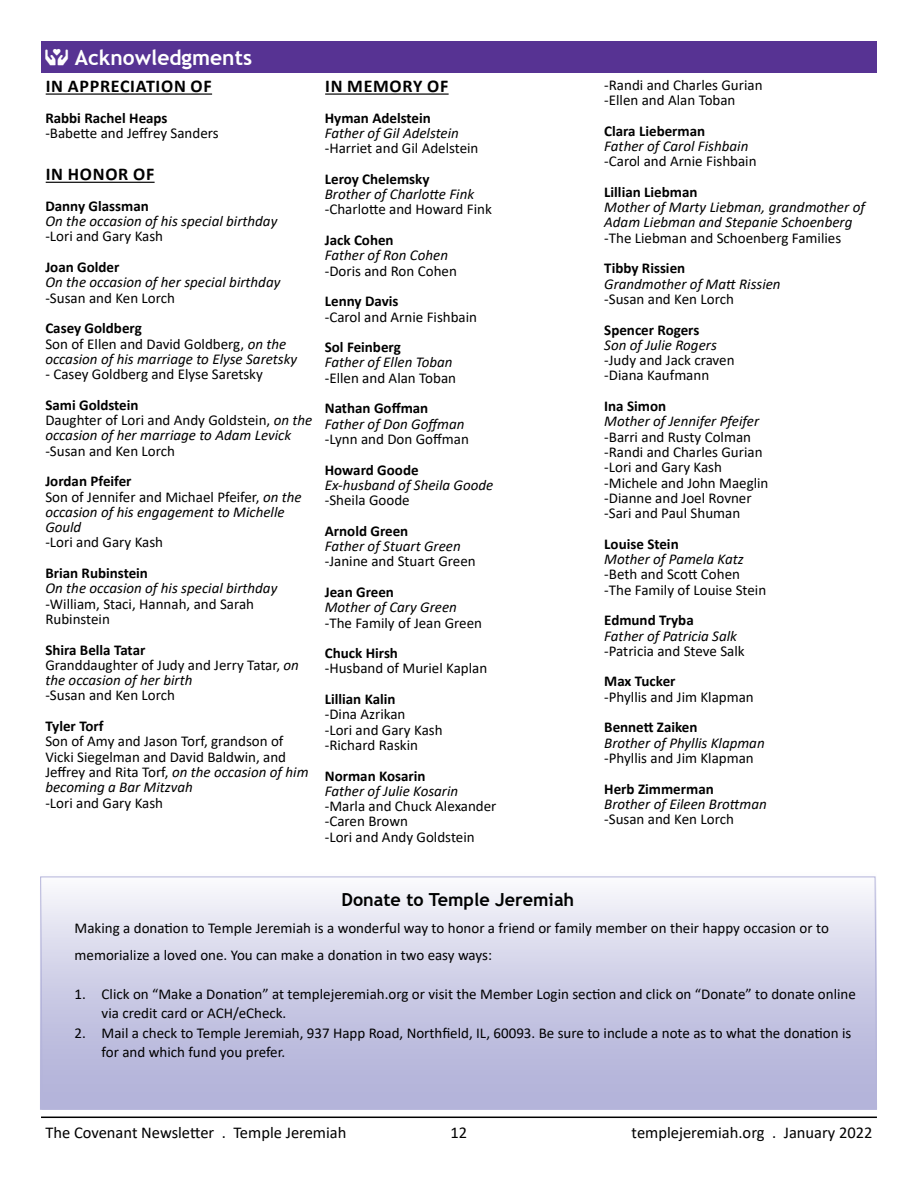
<style>
.page{position:relative;width:918px;height:1188px;background:#fff}
.page>*{position:absolute;margin:0;border:0;box-sizing:border-box;transform-origin:0 0}
.t1{font:700 21px "Trebuchet MS";color:#fff}
.t2{font:700 18px "Calibri";letter-spacing:.04em;color:#000}
.t3{font:700 18px "Trebuchet MS";color:#000101}
.t4{font:16.5px "Calibri";color:#000}
.t5{font:15px/15.3px "Calibri";color:#000}
.t6{font:italic 15px/15.3px "Calibri";color:#000}
.t7{font:700 15px "Calibri";color:#000}
.s1{font-weight:700;font-style:normal}
.s2{font-style:normal}
.s3{font-weight:700}
.s4{font-style:italic}
</style>
<div class="page">
<div style="left:41px;top:41px;width:836px;height:32px;background:#573393"></div>
<hr style="left:41px;top:1117px;width:836px;height:1px;background:#000">
<div style="left:40px;top:872px;width:837px;height:238px;background:#fdfdfe;border:2px solid #b4b4da"></div>
<svg style="left:40px;top:876px;width:837px;height:233px;background:#cecee7"></svg>
<hr style="left:46px;top:93px;width:166px;height:2px;background:#000">
<hr style="left:46px;top:182px;width:109px;height:1px;background:#000">
<hr style="left:325px;top:93px;width:124px;height:2px;background:#000">
<h1 class="t1" style="left:75px;top:44px;width:179px">Acknowledgments</h1>
<p class="t2" style="left:46px;top:73px;width:168px">IN APPRECIATION OF</p>
<p class="t7" style="left:45px;top:107px;width:124px">Rabbi Rachel Heaps</p>
<p class="t5" style="left:45px;top:125px;width:175px">-Babette and Jeffrey Sanders</p>
<p class="t2" style="left:46px;top:162px;width:110px">IN HONOR OF</p>
<p class="t7" style="left:45px;top:195px;width:105px">Danny Glassman</p>
<p class="t6" style="left:45px;top:213px;width:234px">On the occasion of his special birthday</p>
<p class="t5" style="left:45px;top:228px;width:119px">-Lori and Gary Kash</p>
<p class="t7" style="left:45px;top:256px;width:76px">Joan Golder</p>
<p class="t6" style="left:45px;top:274px;width:237px">On the occasion of her special birthday</p>
<p class="t5" style="left:45px;top:290px;width:131px">-Susan and Ken Lorch</p>
<p class="t6" style="left:45px;top:320px;width:253px"><span class="s1">Casey Goldberg<br></span><span class="s2">Son of Ellen and David Goldberg,</span> on the occasion of his marriage to Elyse Saretsky</p>
<p class="t5" style="left:45px;top:366px;width:219px">- Casey Goldberg and Elyse Saretsky</p>
<p class="t6" style="left:45px;top:396px;width:269px"><span class="s1">Sami Goldstein<br></span><span class="s2">Daughter of Lori and Andy Goldstein,</span> on the occasion of her marriage to Adam Levick</p>
<p class="t5" style="left:45px;top:443px;width:131px">-Susan and Ken Lorch</p>
<p class="t6" style="left:45px;top:473px;width:258px"><span class="s1">Jordan Pfeifer<br></span><span class="s2">Son of Jennifer and Michael Pfeifer,</span> on the occasion of his engagement to Michelle<br>Gould</p>
<p class="t5" style="left:45px;top:534px;width:119px">-Lori and Gary Kash</p>
<p class="t7" style="left:45px;top:562px;width:104px">Brian Rubinstein</p>
<p class="t6" style="left:45px;top:580px;width:234px">On the occasion of his special birthday</p>
<p class="t5" style="left:45px;top:596px;width:210px">-William, Staci, Hannah, and Sarah<br>Rubinstein</p>
<p class="t5" style="left:45px;top:642px;width:255px"><span class="s3">Shira Bella Tatar<br></span>Granddaughter of Judy and Jerry Tatar, <span class="s4">on the occasion of her birth</span></p>
<p class="t5" style="left:45px;top:687px;width:131px">-Susan and Ken Lorch</p>
<p class="t7" style="left:45px;top:715px;width:60px">Tyler Torf</p>
<p class="t5" style="left:45px;top:733px;width:265px">Son of Amy and Jason Torf, grandson of Vicki Siegelman and David Baldwin, and Jeffrey and Rita Torf, <span class="s4">on the occasion of him becoming a Bar Mitzvah</span></p>
<p class="t5" style="left:45px;top:795px;width:119px">-Lori and Gary Kash</p>
<p class="t2" style="left:325px;top:73px;width:125px">IN MEMORY OF</p>
<p class="t7" style="left:325px;top:107px;width:108px">Hyman Adelstein</p>
<p class="t6" style="left:325px;top:125px;width:136px">Father of Gil Adelstein</p>
<p class="t5" style="left:325px;top:140px;width:155px">-Harriet and Gil Adelstein</p>
<p class="t7" style="left:325px;top:168px;width:106px">Leroy Chelemsky</p>
<p class="t6" style="left:325px;top:186px;width:151px">Brother of Charlotte Fink</p>
<p class="t5" style="left:325px;top:201px;width:169px">-Charlotte and Howard Fink</p>
<p class="t7" style="left:325px;top:229px;width:70px">Jack Cohen</p>
<p class="t6" style="left:325px;top:247px;width:125px">Father of Ron Cohen</p>
<p class="t5" style="left:325px;top:263px;width:134px">-Doris and Ron Cohen</p>
<p class="t7" style="left:325px;top:291px;width:75px">Lenny Davis</p>
<p class="t5" style="left:325px;top:309px;width:154px">-Carol and Arnie Fishbain</p>
<p class="t7" style="left:325px;top:337px;width:78px">Sol Feinberg</p>
<p class="t6" style="left:325px;top:354px;width:129px">Father of Ellen Toban</p>
<p class="t5" style="left:325px;top:370px;width:133px">-Ellen and Alan Toban</p>
<p class="t7" style="left:325px;top:398px;width:105px">Nathan Goffman</p>
<p class="t6" style="left:325px;top:415px;width:141px">Father of Don Goffman</p>
<p class="t5" style="left:325px;top:431px;width:146px">-Lynn and Don Goffman</p>
<p class="t7" style="left:325px;top:459px;width:95px">Howard Goode</p>
<p class="t6" style="left:325px;top:477px;width:170px">Ex-husband of Sheila Goode</p>
<p class="t5" style="left:325px;top:492px;width:86px">-Sheila Goode</p>
<p class="t7" style="left:325px;top:520px;width:85px">Arnold Green</p>
<p class="t6" style="left:325px;top:538px;width:137px">Father of Stuart Green</p>
<p class="t5" style="left:325px;top:553px;width:152px">-Janine and Stuart Green</p>
<p class="t7" style="left:325px;top:581px;width:71px">Jean Green</p>
<p class="t6" style="left:325px;top:599px;width:134px">Mother of Cary Green</p>
<p class="t5" style="left:325px;top:615px;width:159px">-The Family of Jean Green</p>
<p class="t7" style="left:325px;top:643px;width:75px">Chuck Hirsh</p>
<p class="t5" style="left:325px;top:660px;width:164px">-Husband of Muriel Kaplan</p>
<p class="t7" style="left:325px;top:688px;width:72px">Lillian Kalin</p>
<p class="t5" style="left:325px;top:706px;width:119px">-Dina Azrikan<br>-Lori and Gary Kash -Richard Raskin</p>
<p class="t7" style="left:325px;top:765px;width:102px">Norman Kosarin</p>
<p class="t6" style="left:325px;top:783px;width:135px">Father of Julie Kosarin</p>
<p class="t5" style="left:325px;top:798px;width:173px">-Marla and Chuck Alexander -Caren Brown<br>-Lori and Andy Goldstein</p>
<p class="t5" style="left:604px;top:77px;width:160px">-Randi and Charles Gurian -Ellen and Alan Toban</p>
<p class="t7" style="left:604px;top:120px;width:102px">Clara Lieberman</p>
<p class="t6" style="left:604px;top:138px;width:146px">Father of Carol Fishbain</p>
<p class="t5" style="left:604px;top:153px;width:154px">-Carol and Arnie Fishbain</p>
<p class="t7" style="left:604px;top:181px;width:95px">Lillian Liebman</p>
<p class="t6" style="left:604px;top:199px;width:262px">Mother of Marty Liebman, grandmother of<br>Adam Liebman and Stepanie Schoenberg</p>
<p class="t5" style="left:604px;top:230px;width:238px">-The Liebman and Schoenberg Families</p>
<p class="t7" style="left:604px;top:258px;width:83px">Tibby Rissien</p>
<p class="t6" style="left:604px;top:275px;width:178px">Grandmother of Matt Rissien</p>
<p class="t5" style="left:604px;top:291px;width:131px">-Susan and Ken Lorch</p>
<p class="t7" style="left:604px;top:319px;width:97px">Spencer Rogers</p>
<p class="t6" style="left:604px;top:337px;width:114px">Son of Julie Rogers</p>
<p class="t5" style="left:604px;top:352px;width:132px">-Judy and Jack craven -Diana Kaufmann</p>
<p class="t7" style="left:604px;top:396px;width:63px">Ina Simon</p>
<p class="t6" style="left:604px;top:413px;width:156px">Mother of Jennifer Pfeifer</p>
<p class="t5" style="left:604px;top:429px;width:166px">-Barri and Rusty Colman -Randi and Charles Gurian -Lori and Gary Kash -Michele and John Maeglin -Dianne and Joel Rovner -Sari and Paul Shuman</p>
<p class="t7" style="left:604px;top:533px;width:76px">Louise Stein</p>
<p class="t6" style="left:604px;top:551px;width:141px">Mother of Pamela Katz</p>
<p class="t5" style="left:604px;top:566px;width:164px">-Beth and Scott Cohen -The Family of Louise Stein</p>
<p class="t7" style="left:604px;top:610px;width:91px">Edmund Tryba</p>
<p class="t6" style="left:604px;top:627px;width:134px">Father of Patricia Salk</p>
<p class="t5" style="left:604px;top:643px;width:142px">-Patricia and Steve Salk</p>
<p class="t7" style="left:604px;top:671px;width:73px">Max Tucker</p>
<p class="t5" style="left:604px;top:689px;width:151px">-Phyllis and Jim Klapman</p>
<p class="t7" style="left:604px;top:717px;width:95px">Bennett Zaiken</p>
<p class="t6" style="left:604px;top:734px;width:162px">Brother of Phyllis Klapman</p>
<p class="t5" style="left:604px;top:750px;width:151px">-Phyllis and Jim Klapman</p>
<p class="t7" style="left:604px;top:778px;width:111px">Herb Zimmerman</p>
<p class="t6" style="left:604px;top:796px;width:164px">Brother of Eileen Brottman</p>
<p class="t5" style="left:604px;top:811px;width:131px">-Susan and Ken Lorch</p>
<p class="t3" style="left:342px;top:888px;width:234px">Donate to Temple Jeremiah</p>
<p class="t5" style="left:75px;top:914px;width:756px;line-height:27px">Making a donation to Temple Jeremiah is a wonderful way to honor a friend or family member on their happy occasion or to memorialize a loved one. You can make a donation in two easy ways:</p>
<p class="t5" style="left:102px;top:984px;width:756px;line-height:19.5px;text-indent:-27px">1. Click on “Make a Donation” at templejeremiah.org or visit the Member Login section and click on “Donate” to donate online via credit card or ACH/eCheck.</p>
<p class="t5" style="left:102px;top:1023px;width:751px;line-height:19.5px;text-indent:-27px">2. Mail a check to Temple Jeremiah, 937 Happ Road, Northfield, IL, 60093. Be sure to include a note as to what the donation is for and which fund you prefer.</p>
<p class="t4" style="left:45px;top:1121px;width:303px">The Covenant Newsletter . Temple Jeremiah</p>
<p class="t4" style="left:451px;top:1121px;width:18px">12</p>
<p class="t4" style="left:632px;top:1121px;width:242px">templejeremiah.org . January 2022</p>
</div>
